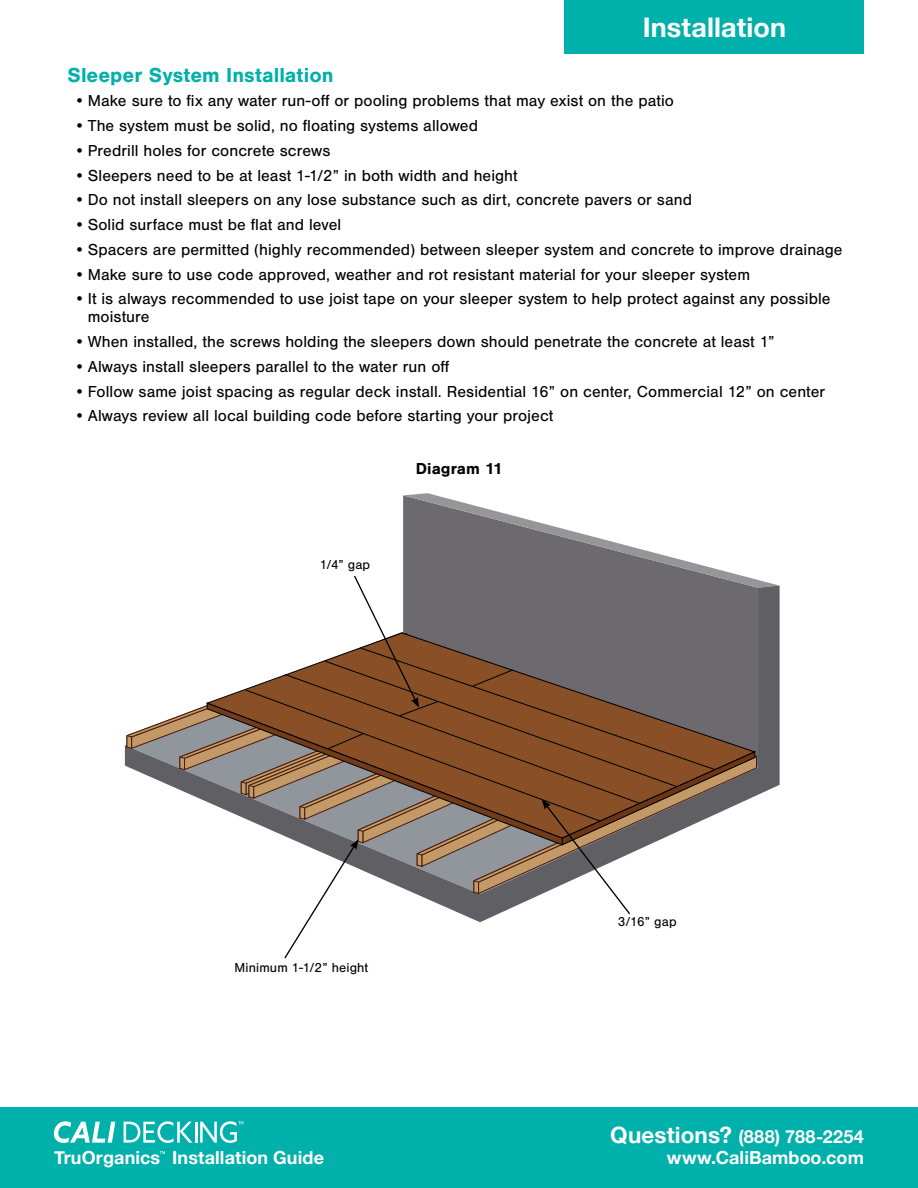
<style>
.page{position:relative;width:918px;height:1188px;background:#fff}
.page>*{position:absolute;margin:0;border:0;box-sizing:border-box;transform-origin:0 0}
.t1{font:700 27px "Helvetica Neue";letter-spacing:.005em;color:#fff}
.t2{font:700 21px "Nimbus San";color:#00b0aa}
.t3{font:700 18px "Helvetica Neue";letter-spacing:.005em;color:#fff}
.t4{font:16.5px/18px "Nimbus San";letter-spacing:.005em;color:#000}
.t5{font:700 16.5px "Nimbus San";letter-spacing:.005em;color:#000}
.t6{font:13.5px "Nimbus San";letter-spacing:.01em;color:#000}
.s1{font-size:22.5px}
</style>
<div class="page">
<div style="left:0;top:1107px;width:918px;height:81px;background:#00b0aa"></div>
<div style="left:565px;top:0;width:299px;height:54px;background:#00b0aa"></div>
<svg style="left:54px;top:1121px;width:61px;height:22px"></svg>
<svg style="left:124px;top:1121px;width:68px;height:22px"></svg>
<hr style="left:195px;top:1122px;width:2px;height:21px;background:#fff">
<svg style="left:200px;top:1121px;width:43px;height:22px"></svg>
<svg style="left:160px;top:1151px;width:5px;height:3px"></svg>
<svg style="left:126px;top:493px;width:654px;height:466px"></svg>
<h1 class="t1" style="left:643px;top:6px;width:145px">Installation</h1>
<p class="t2" style="left:68px;top:63px;width:268px">Sleeper System Installation</p>
<p class="t4" style="left:74px;top:92px;width:601px">• Make sure to fix any water run-off or pooling problems that may exist on the patio</p>
<p class="t4" style="left:74px;top:117px;width:405px">•The system must be solid, no floating systems allowed</p>
<p class="t4" style="left:74px;top:142px;width:258px">•Predrill holes for concrete screws</p>
<p class="t4" style="left:74px;top:166px;width:445px">•Sleepers need to be at least 1-1/2” in both width and height</p>
<p class="t4" style="left:74px;top:191px;width:619px">•Do not install sleepers on any lose substance such as dirt, concrete pavers or sand</p>
<p class="t4" style="left:74px;top:216px;width:269px">•Solid surface must be flat and level</p>
<p class="t4" style="left:74px;top:241px;width:770px">•Spacers are permitted (highly recommended) between sleeper system and concrete to improve drainage</p>
<p class="t4" style="left:74px;top:265px;width:677px">• Make sure to use code approved, weather and rot resistant material for your sleeper system</p>
<p class="t4" style="left:88px;top:290px;width:744px;text-indent:-13px">•It is always recommended to use joist tape on your sleeper system to help protect against any possible moisture</p>
<p class="t4" style="left:74px;top:333px;width:702px">• When installed, the screws holding the sleepers down should penetrate the concrete at least 1”</p>
<p class="t4" style="left:74px;top:358px;width:377px">•Always install sleepers parallel to the water run off</p>
<p class="t4" style="left:74px;top:382px;width:753px">•Follow same joist spacing as regular deck install. Residential 16” on center, Commercial 12” on center</p>
<p class="t4" style="left:74px;top:407px;width:481px">•Always review all local building code before starting your project</p>
<p class="t5" style="left:416px;top:460px;width:88px">Diagram 11</p>
<p class="t6" style="left:320px;top:557px;width:52px">1/4” gap</p>
<p class="t6" style="left:234px;top:960px;width:135px">Minimum 1-1/2” height</p>
<p class="t6" style="left:618px;top:914px;width:60px">3/16” gap</p>
<p class="t3" style="left:610px;top:1122px;width:255px"><span class="s1">Questions?</span> (888) 788-2254</p>
<p class="t3" style="left:54px;top:1143px;width:272px">TruOrganics Installation Guide</p>
<p class="t3" style="left:667px;top:1143px;width:199px">www.CaliBamboo.com</p>
</div>
